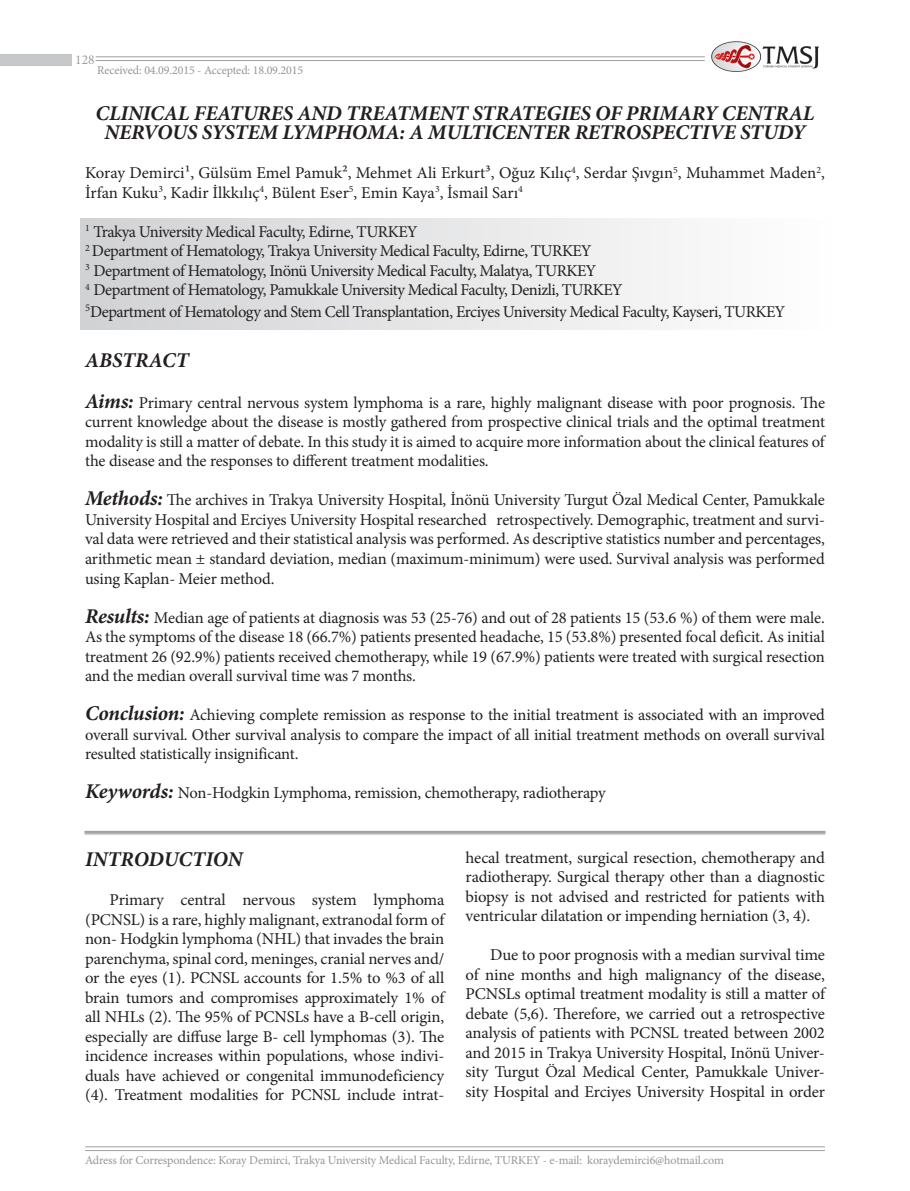
<style>
.page{position:relative;width:910px;height:1191px;background:#fff}
.page>*{position:absolute;margin:0;border:0;box-sizing:border-box;transform-origin:0 0}
.t1{font:italic 700 21px/19.5px "Minion Pro";letter-spacing:-.01em;color:#231f20;text-align:center}
.t2{font:16.5px/19.5px "Minion Pro";letter-spacing:-.02em;color:#231f20;text-align:justify}
.t3{font:16.5px/19.5px "Minion Pro";color:#231f20}
.t4{font:13.5px "Minion Pro";color:#9d9fa2}
.t5{font:12px "Minion Pro";letter-spacing:-.01em;color:#939598}
.s1{font-weight:700;font-style:italic;font-size:21px}
</style>
<div class="page">
<img style="left:711px;top:41px;width:107px;height:31px">
<hr style="left:96px;top:60px;width:609px;height:1px;background:#9d9fa2">
<hr style="left:96px;top:56px;width:609px;height:1px;background:#9d9fa2">
<hr style="left:85px;top:1150px;width:740px;height:1px;background:#9d9fa2">
<hr style="left:85px;top:1146px;width:740px;height:1px;background:#9d9fa2">
<div style="left:0;top:54px;width:71px;height:11px;background:#c7c8ca"></div>
<div style="left:80px;top:218px;width:750px;height:112px;background:linear-gradient(to right,#d0d2d3,#fefefe)"></div>
<hr style="left:85px;top:831px;width:740px;height:1px;background:#939598">
<hr style="left:85px;top:832px;width:740px;height:1px;background:#939598">
<hr style="left:85px;top:833px;width:740px;height:1px;background:#939598">
<p class="t4" style="left:75px;top:51px;width:21px">128</p>
<p class="t5" style="left:97px;top:62px;width:208px">Received: 04.09.2015 - Accepted: 18.09.2015</p>
<p class="t1" style="left:95px;top:103px;width:721px">CLINICAL FEATURES AND TREATMENT STRATEGIES OF PRIMARY CENTRAL<br>NERVOUS SYSTEM LYMPHOMA: A MULTICENTER RETROSPECTIVE STUDY</p>
<p class="t3" style="left:85px;top:163px;width:741px">Koray Demirci¹, Gülsüm Emel Pamuk², Mehmet Ali Erkurt³, Oğuz Kılıç<sup>4</sup>, Serdar Şıvgın<sup>5</sup>, Muhammet Maden<sup>2</sup>,<br>İrfan Kuku<sup>3</sup>, Kadir İlkkılıç<sup>4</sup>, Bülent Eser<sup>5</sup>, Emin Kaya<sup>3</sup>, İsmail Sarı<sup>4</sup></p>
<p class="t2" style="left:85px;top:222px;width:334px"><sup>1</sup> Trakya University Medical Faculty, Edirne, TURKEY</p>
<p class="t2" style="left:85px;top:241px;width:508px"><sup>2</sup> Department of Hematology, Trakya University Medical Faculty, Edirne, TURKEY</p>
<p class="t2" style="left:85px;top:261px;width:513px"><sup>3</sup> Department of Hematology, Inönü University Medical Faculty, Malatya, TURKEY</p>
<p class="t2" style="left:85px;top:280px;width:539px"><sup>4</sup> Department of Hematology, Pamukkale University Medical Faculty, Denizli, TURKEY</p>
<p class="t2" style="left:85px;top:302px;width:702px"><sup>5</sup>Department of Hematology and Stem Cell Transplantation, Erciyes University Medical Faculty, Kayseri, TURKEY</p>
<p class="t1" style="left:85px;top:350px;width:105px">ABSTRACT</p>
<p class="t2" style="left:85px;top:393px;width:741px"><span class="s1">Aims:</span> Primary central nervous system lymphoma is a rare, highly malignant disease with poor prognosis. The current knowledge about the disease is mostly gathered from prospective clinical trials and the optimal treatment modality is still a matter of debate. In this study it is aimed to acquire more information about the clinical features of the disease and the responses to different treatment modalities.</p>
<p class="t2" style="left:85px;top:490px;width:741px"><span class="s1">Methods:</span> The archives in Trakya University Hospital, İnönü University Turgut Özal Medical Center, Pamukkale University Hospital and Erciyes University Hospital researched retrospectively. Demographic, treatment and survi&shy;val data were retrieved and their statistical analysis was performed. As descriptive statistics number and percentages, arithmetic mean ± standard deviation, median (maximum-minimum) were used. Survival analysis was performed using Kaplan- Meier method.</p>
<p class="t2" style="left:85px;top:607px;width:741px"><span class="s1">Results:</span> Median age of patients at diagnosis was 53 (25-76) and out of 28 patients 15 (53.6 %) of them were male.<br>As the symptoms of the disease 18 (66.7%) patients presented headache, 15 (53.8%) presented focal deficit. As initial treatment 26 (92.9%) patients received chemotherapy, while 19 (67.9%) patients were treated with surgical resection and the median overall survival time was 7 months.</p>
<p class="t2" style="left:85px;top:705px;width:741px"><span class="s1">Conclusion:</span> Achieving complete remission as response to the initial treatment is associated with an improved overall survival. Other survival analysis to compare the impact of all initial treatment methods on overall survival resulted statistically insignificant.</p>
<p class="t2" style="left:85px;top:783px;width:522px"><span class="s1">Keywords:</span> Non-Hodgkin Lymphoma, remission, chemotherapy, radiotherapy</p>
<p class="t1" style="left:85px;top:849px;width:159px">INTRODUCTION</p>
<p class="t2" style="left:85px;top:890px;width:361px;text-indent:25px">Primary central nervous system lymphoma (PCNSL) is a rare, highly malignant, extranodal form of non- Hodgkin lymphoma (NHL) that invades the brain parenchyma, spinal cord, meninges, cranial nerves and/ or the eyes (1). PCNSL accounts for 1.5% to %3 of all brain tumors and compromises approximately 1% of all NHLs (2). The 95% of PCNSLs have a B-cell origin, especially are diffuse large B- cell lymphomas (3). The incidence increases within populations, whose indivi&shy;duals have achieved or congenital immunodeficiency (4). Treatment modalities for PCNSL include intrat-</p>
<p class="t2" style="left:466px;top:847px;width:361px">hecal treatment, surgical resection, chemotherapy and radiotherapy. Surgical therapy other than a diagnostic biopsy is not advised and restricted for patients with ventricular dilatation or impending herniation (3, 4).</p>
<p class="t2" style="left:466px;top:945px;width:361px;text-indent:25px">Due to poor prognosis with a median survival time of nine months and high malignancy of the disease, PCNSLs optimal treatment modality is still a matter of debate (5,6). Therefore, we carried out a retrospective analysis of patients with PCNSL treated between 2002 and 2015 in Trakya University Hospital, Inönü Univer&shy;sity Turgut Özal Medical Center, Pamukkale Univer&shy;sity Hospital and Erciyes University Hospital in order</p>
<p class="t5" style="left:85px;top:1151px;width:640px">Adress for Correspondence: Koray Demirci, Trakya University Medical Faculty, Edirne, TURKEY - e-mail: koraydemirci6@hotmail.com</p>
</div>
